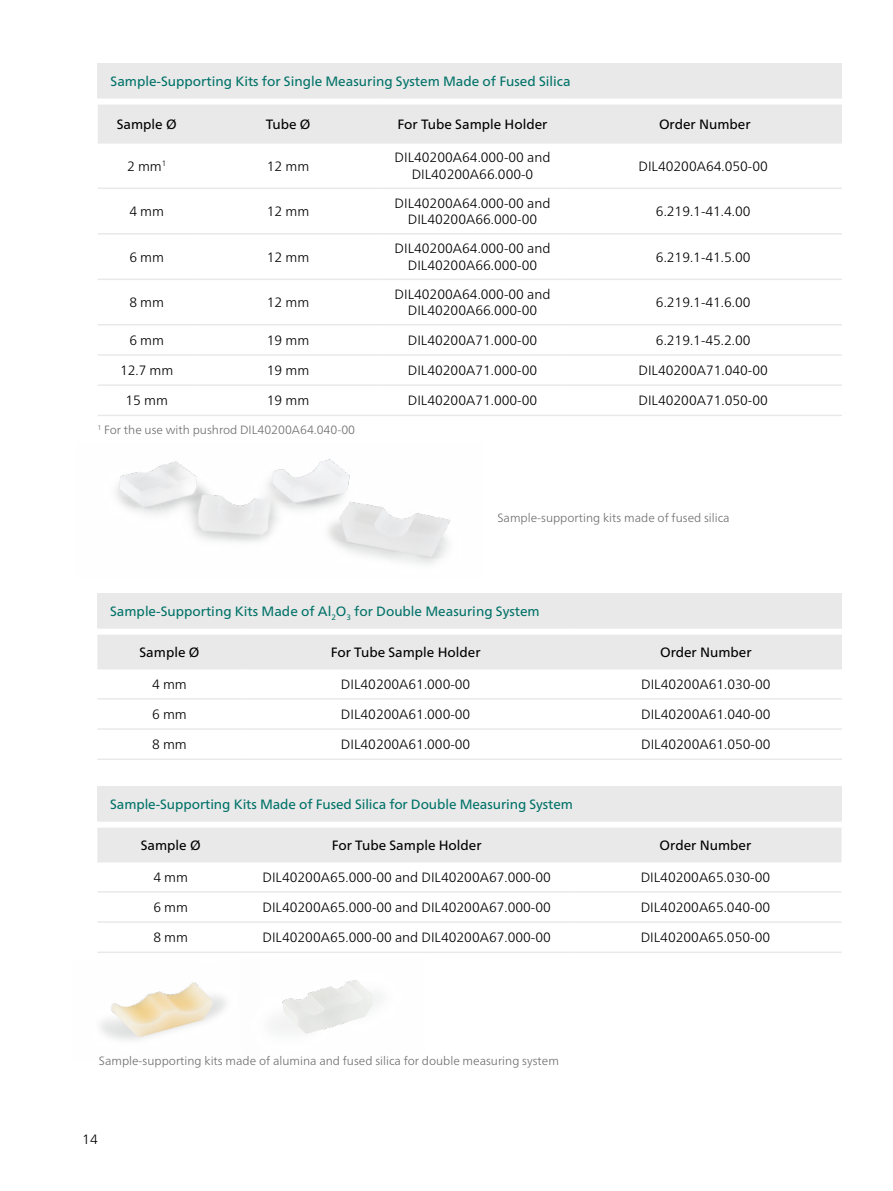
<style>
.page{position:relative;width:893px;height:1191px;background:#fff}
.page>*{position:absolute;margin:0;border:0;box-sizing:border-box;transform-origin:0 0}
.Fließtext_en_n{font:300 13.5px "Frutiger Neue LTW1 G";color:#000}
.Tabellenkopf_n{font:13.5px "Frutiger Neue LTW1 G";color:#007268}
.Fließtext_en_n-2{font:13.5px "Frutiger Neue LTW1 G";color:#000}
.Bildunterschrift_n{font:300 12px "Frutiger Neue LTW1 G";color:#6e6e6e}
</style>
<div class="page">
<img style="left:116px;top:459px;width:335px;height:106px">
<div style="left:98px;top:64px;width:744px;height:34px;background:#e9e9e9"></div>
<div style="left:98px;top:105px;width:744px;height:37px;background:#e9e9e9"></div>
<hr style="left:98px;top:233px;width:98px;height:1px;background:#e9e9e9">
<hr style="left:196px;top:233px;width:185px;height:1px;background:#e9e9e9">
<hr style="left:381px;top:233px;width:183px;height:1px;background:#e9e9e9">
<hr style="left:564px;top:233px;width:278px;height:1px;background:#e9e9e9">
<hr style="left:98px;top:278px;width:98px;height:2px;background:#e9e9e9">
<hr style="left:196px;top:278px;width:185px;height:2px;background:#e9e9e9">
<hr style="left:381px;top:278px;width:183px;height:2px;background:#e9e9e9">
<hr style="left:564px;top:278px;width:278px;height:2px;background:#e9e9e9">
<hr style="left:98px;top:324px;width:98px;height:1px;background:#e9e9e9">
<hr style="left:196px;top:324px;width:185px;height:1px;background:#e9e9e9">
<hr style="left:381px;top:324px;width:183px;height:1px;background:#e9e9e9">
<hr style="left:564px;top:324px;width:278px;height:1px;background:#e9e9e9">
<hr style="left:98px;top:354px;width:98px;height:2px;background:#e9e9e9">
<hr style="left:196px;top:354px;width:185px;height:2px;background:#e9e9e9">
<hr style="left:381px;top:354px;width:183px;height:2px;background:#e9e9e9">
<hr style="left:564px;top:354px;width:278px;height:2px;background:#e9e9e9">
<hr style="left:98px;top:384px;width:98px;height:2px;background:#e9e9e9">
<hr style="left:196px;top:384px;width:185px;height:2px;background:#e9e9e9">
<hr style="left:381px;top:384px;width:183px;height:2px;background:#e9e9e9">
<hr style="left:564px;top:384px;width:278px;height:2px;background:#e9e9e9">
<hr style="left:98px;top:414px;width:98px;height:2px;background:#e9e9e9">
<hr style="left:196px;top:414px;width:185px;height:2px;background:#e9e9e9">
<hr style="left:381px;top:414px;width:183px;height:2px;background:#e9e9e9">
<hr style="left:564px;top:414px;width:278px;height:2px;background:#e9e9e9">
<hr style="left:98px;top:97px;width:98px;height:2px;background:#e9e9e9">
<hr style="left:196px;top:97px;width:185px;height:2px;background:#e9e9e9">
<hr style="left:381px;top:97px;width:183px;height:2px;background:#e9e9e9">
<hr style="left:564px;top:97px;width:278px;height:2px;background:#e9e9e9">
<hr style="left:98px;top:142px;width:98px;height:2px;background:#e9e9e9">
<hr style="left:196px;top:142px;width:185px;height:2px;background:#e9e9e9">
<hr style="left:381px;top:142px;width:183px;height:2px;background:#e9e9e9">
<hr style="left:564px;top:142px;width:278px;height:2px;background:#e9e9e9">
<hr style="left:98px;top:188px;width:98px;height:1px;background:#e9e9e9">
<hr style="left:196px;top:188px;width:185px;height:1px;background:#e9e9e9">
<hr style="left:381px;top:188px;width:183px;height:1px;background:#e9e9e9">
<hr style="left:564px;top:188px;width:278px;height:1px;background:#e9e9e9">
<div style="left:97px;top:594px;width:745px;height:34px;background:#e9e9e9"></div>
<div style="left:97px;top:635px;width:745px;height:33px;background:#e9e9e9"></div>
<hr style="left:97px;top:758px;width:145px;height:2px;background:#e9e9e9">
<hr style="left:242px;top:758px;width:328px;height:2px;background:#e9e9e9">
<hr style="left:570px;top:758px;width:272px;height:2px;background:#e9e9e9">
<hr style="left:97px;top:668px;width:145px;height:1px;background:#e9e9e9">
<hr style="left:242px;top:668px;width:328px;height:1px;background:#e9e9e9">
<hr style="left:570px;top:668px;width:272px;height:1px;background:#e9e9e9">
<hr style="left:97px;top:698px;width:145px;height:1px;background:#e9e9e9">
<hr style="left:242px;top:698px;width:328px;height:1px;background:#e9e9e9">
<hr style="left:570px;top:698px;width:272px;height:1px;background:#e9e9e9">
<hr style="left:97px;top:728px;width:145px;height:2px;background:#e9e9e9">
<hr style="left:242px;top:728px;width:328px;height:2px;background:#e9e9e9">
<hr style="left:570px;top:728px;width:272px;height:2px;background:#e9e9e9">
<div style="left:97px;top:787px;width:744px;height:34px;background:#e9e9e9"></div>
<div style="left:97px;top:828px;width:744px;height:33px;background:#e9e9e9"></div>
<hr style="left:97px;top:951px;width:147px;height:2px;background:#e9e9e9">
<hr style="left:244px;top:951px;width:325px;height:2px;background:#e9e9e9">
<hr style="left:569px;top:951px;width:272px;height:2px;background:#e9e9e9">
<hr style="left:97px;top:861px;width:147px;height:1px;background:#e9e9e9">
<hr style="left:244px;top:861px;width:325px;height:1px;background:#e9e9e9">
<hr style="left:569px;top:861px;width:272px;height:1px;background:#e9e9e9">
<hr style="left:97px;top:891px;width:147px;height:1px;background:#e9e9e9">
<hr style="left:244px;top:891px;width:325px;height:1px;background:#e9e9e9">
<hr style="left:569px;top:891px;width:272px;height:1px;background:#e9e9e9">
<hr style="left:97px;top:921px;width:147px;height:2px;background:#e9e9e9">
<hr style="left:244px;top:921px;width:325px;height:2px;background:#e9e9e9">
<hr style="left:569px;top:921px;width:272px;height:2px;background:#e9e9e9">
<img style="left:100px;top:982px;width:126px;height:58px">
<img style="left:273px;top:980px;width:107px;height:54px">
<p class="Tabellenkopf_n" style="left:111px;top:73px;width:462px">Sample-Supporting Kits for Single Measuring System Made of Fused Silica</p>
<p class="Fließtext_en_n-2" style="left:117px;top:116px;width:61px">Sample Ø</p>
<p class="Fließtext_en_n-2" style="left:266px;top:116px;width:46px">Tube Ø</p>
<p class="Fließtext_en_n-2" style="left:398px;top:116px;width:151px">For Tube Sample Holder</p>
<p class="Fließtext_en_n-2" style="left:659px;top:116px;width:93px">Order Number</p>
<p class="Fließtext_en_n" style="left:127px;top:158px;width:41px">2 mm<sup>1</sup></p>
<p class="Fließtext_en_n" style="left:267px;top:158px;width:44px">12 mm</p>
<p class="Fließtext_en_n" style="left:395px;top:150px;width:157px">DIL40200A64.000-00 and</p>
<p class="Fließtext_en_n" style="left:412px;top:166px;width:123px">DIL40200A66.000-0</p>
<p class="Fließtext_en_n" style="left:638px;top:158px;width:131px">DIL40200A64.050-00</p>
<p class="Fließtext_en_n" style="left:129px;top:203px;width:36px">4 mm</p>
<p class="Fließtext_en_n" style="left:267px;top:203px;width:44px">12 mm</p>
<p class="Fließtext_en_n" style="left:395px;top:195px;width:157px">DIL40200A64.000-00 and</p>
<p class="Fließtext_en_n" style="left:408px;top:211px;width:131px">DIL40200A66.000-00</p>
<p class="Fließtext_en_n" style="left:656px;top:203px;width:96px">6.219.1-41.4.00</p>
<p class="Fließtext_en_n" style="left:129px;top:249px;width:36px">6 mm</p>
<p class="Fließtext_en_n" style="left:267px;top:249px;width:44px">12 mm</p>
<p class="Fließtext_en_n" style="left:395px;top:240px;width:157px">DIL40200A64.000-00 and</p>
<p class="Fließtext_en_n" style="left:408px;top:257px;width:131px">DIL40200A66.000-00</p>
<p class="Fließtext_en_n" style="left:656px;top:249px;width:96px">6.219.1-41.5.00</p>
<p class="Fließtext_en_n" style="left:129px;top:294px;width:36px">8 mm</p>
<p class="Fließtext_en_n" style="left:267px;top:294px;width:44px">12 mm</p>
<p class="Fließtext_en_n" style="left:395px;top:286px;width:157px">DIL40200A64.000-00 and</p>
<p class="Fließtext_en_n" style="left:408px;top:302px;width:131px">DIL40200A66.000-00</p>
<p class="Fließtext_en_n" style="left:656px;top:294px;width:96px">6.219.1-41.6.00</p>
<p class="Fließtext_en_n" style="left:129px;top:332px;width:36px">6 mm</p>
<p class="Fließtext_en_n" style="left:267px;top:332px;width:44px">19 mm</p>
<p class="Fließtext_en_n" style="left:408px;top:332px;width:131px">DIL40200A71.000-00</p>
<p class="Fließtext_en_n" style="left:656px;top:332px;width:96px">6.219.1-45.2.00</p>
<p class="Fließtext_en_n" style="left:120px;top:362px;width:55px">12.7 mm</p>
<p class="Fließtext_en_n" style="left:267px;top:362px;width:44px">19 mm</p>
<p class="Fließtext_en_n" style="left:408px;top:362px;width:131px">DIL40200A71.000-00</p>
<p class="Fließtext_en_n" style="left:638px;top:362px;width:131px">DIL40200A71.040-00</p>
<p class="Fließtext_en_n" style="left:125px;top:392px;width:44px">15 mm</p>
<p class="Fließtext_en_n" style="left:267px;top:392px;width:44px">19 mm</p>
<p class="Fließtext_en_n" style="left:408px;top:392px;width:131px">DIL40200A71.000-00</p>
<p class="Fließtext_en_n" style="left:638px;top:392px;width:131px">DIL40200A71.050-00</p>
<p class="Bildunterschrift_n" style="left:97px;top:422px;width:259px"><sup>1</sup> For the use with pushrod DIL40200A64.040-00</p>
<p class="Bildunterschrift_n" style="left:497px;top:510px;width:234px">Sample-supporting kits made of fused silica</p>
<p class="Tabellenkopf_n" style="left:110px;top:603px;width:431px">Sample-Supporting Kits Made of Al<sub>2</sub>O<sub>3</sub> for Double Measuring System</p>
<p class="Fließtext_en_n-2" style="left:140px;top:644px;width:61px">Sample Ø</p>
<p class="Fließtext_en_n-2" style="left:331px;top:644px;width:151px">For Tube Sample Holder</p>
<p class="Fließtext_en_n-2" style="left:660px;top:644px;width:93px">Order Number</p>
<p class="Fließtext_en_n" style="left:152px;top:676px;width:36px">4 mm</p>
<p class="Fließtext_en_n" style="left:341px;top:676px;width:131px">DIL40200A61.000-00</p>
<p class="Fließtext_en_n" style="left:641px;top:676px;width:131px">DIL40200A61.030-00</p>
<p class="Fließtext_en_n" style="left:152px;top:706px;width:36px">6 mm</p>
<p class="Fließtext_en_n" style="left:341px;top:706px;width:131px">DIL40200A61.000-00</p>
<p class="Fließtext_en_n" style="left:641px;top:706px;width:131px">DIL40200A61.040-00</p>
<p class="Fließtext_en_n" style="left:152px;top:736px;width:36px">8 mm</p>
<p class="Fließtext_en_n" style="left:341px;top:736px;width:131px">DIL40200A61.000-00</p>
<p class="Fließtext_en_n" style="left:641px;top:736px;width:131px">DIL40200A61.050-00</p>
<p class="Tabellenkopf_n" style="left:110px;top:796px;width:464px">Sample-Supporting Kits Made of Fused Silica for Double Measuring System</p>
<p class="Fließtext_en_n-2" style="left:141px;top:837px;width:61px">Sample Ø</p>
<p class="Fließtext_en_n-2" style="left:332px;top:837px;width:151px">For Tube Sample Holder</p>
<p class="Fließtext_en_n-2" style="left:660px;top:837px;width:93px">Order Number</p>
<p class="Fließtext_en_n" style="left:153px;top:869px;width:36px">4 mm</p>
<p class="Fließtext_en_n" style="left:263px;top:869px;width:290px">DIL40200A65.000-00 and DIL40200A67.000-00</p>
<p class="Fließtext_en_n" style="left:641px;top:869px;width:131px">DIL40200A65.030-00</p>
<p class="Fließtext_en_n" style="left:153px;top:899px;width:36px">6 mm</p>
<p class="Fließtext_en_n" style="left:263px;top:899px;width:290px">DIL40200A65.000-00 and DIL40200A67.000-00</p>
<p class="Fließtext_en_n" style="left:641px;top:899px;width:131px">DIL40200A65.040-00</p>
<p class="Fließtext_en_n" style="left:153px;top:929px;width:36px">8 mm</p>
<p class="Fließtext_en_n" style="left:263px;top:929px;width:290px">DIL40200A65.000-00 and DIL40200A67.000-00</p>
<p class="Fließtext_en_n" style="left:641px;top:929px;width:131px">DIL40200A65.050-00</p>
<p class="Bildunterschrift_n" style="left:99px;top:1053px;width:462px">Sample-supporting kits made of alumina and fused silica for double measuring system</p>
<p class="Fließtext_en_n" style="left:82px;top:1131px;width:17px">14</p>
</div>
